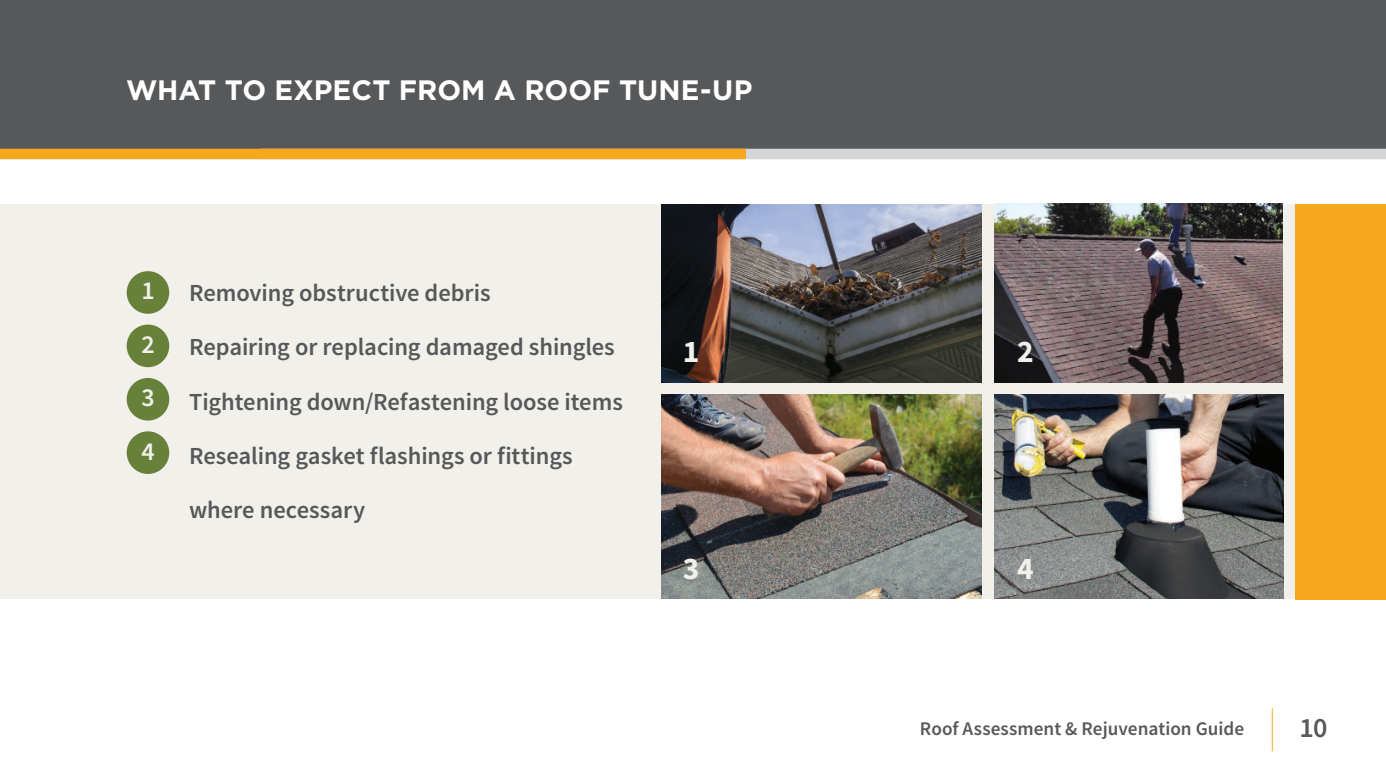
<style>
.page{position:relative;width:1386px;height:782px;background:#fff}
.page>*{position:absolute;margin:0;border:0;box-sizing:border-box;transform-origin:0 0}
.t1{font:700 31.5px "Source Sans Pro";color:#f2f0eb}
.t2{font:700 28px "Gotham";color:#fff}
.t3{font:600 28px "Source Sans Pro";color:#57585a}
.t4{font:600 25.9px/53.4px "Source Sans Pro";color:#f2f0eb;text-align:justify}
.t5{font:600 24.5px "Source Sans Pro";letter-spacing:-.005em;color:#57585a}
.t6{font:600 19.25px "Source Sans Pro";color:#57585a}
</style>
<div class="page">
<div style="left:0;top:0;width:1386px;height:149px;background:#57585a"></div>
<div style="left:261px;top:149px;width:1125px;height:10px;background:#d5d6d8"></div>
<hr style="left:1272px;top:708px;width:1px;height:42px;background:#f5a81c">
<div style="left:0;top:149px;width:746px;height:10px;background:#f5a81c"></div>
<div style="left:0;top:203px;width:1386px;height:395px;background:#f2f0eb"></div>
<div style="left:127px;top:271px;width:42px;height:42px;background:#67813b;border-radius:50%"></div>
<img style="left:662px;top:394px;width:319px;height:204px">
<img style="left:994px;top:394px;width:290px;height:204px">
<img style="left:994px;top:204px;width:288px;height:178px">
<img style="left:662px;top:204px;width:320px;height:178px">
<div style="left:1295px;top:203px;width:91px;height:229px;background:#f5a81c"></div>
<div style="left:1295px;top:395px;width:91px;height:205px;background:#f5a81c"></div>
<div style="left:127px;top:324px;width:42px;height:43px;background:#67813b;border-radius:50%"></div>
<div style="left:127px;top:378px;width:42px;height:42px;background:#67813b;border-radius:50%"></div>
<div style="left:127px;top:431px;width:42px;height:42px;background:#67813b;border-radius:50%"></div>
<p class="t2" style="left:126px;top:77px;width:628px">WHAT TO EXPECT FROM A ROOF TUNE-UP</p>
<p class="t4" style="left:141px;top:266px;width:15px">1</p>
<p class="t5" style="left:189px;top:282px;width:303px">Removing obstructive debris</p>
<p class="t5" style="left:189px;top:336px;width:427px">Repairing or replacing damaged shingles</p>
<p class="t5" style="left:189px;top:391px;width:435px">Tightening down/Refastening loose items</p>
<p class="t5" style="left:189px;top:445px;width:385px">Resealing gasket flashings or fittings</p>
<p class="t5" style="left:189px;top:499px;width:178px">where necessary</p>
<p class="t4" style="left:141px;top:319px;width:15px">2<br>3<br>4</p>
<p class="t1" style="left:683px;top:339px;width:18px">1</p>
<p class="t1" style="left:1017px;top:339px;width:18px">2</p>
<p class="t1" style="left:683px;top:556px;width:18px">3</p>
<p class="t1" style="left:1017px;top:556px;width:18px">4</p>
<p class="t6" style="left:920px;top:720px;width:326px">Roof Assessment &amp; Rejuvenation Guide</p>
<p class="t3" style="left:1299px;top:715px;width:30px">10</p>
</div>
